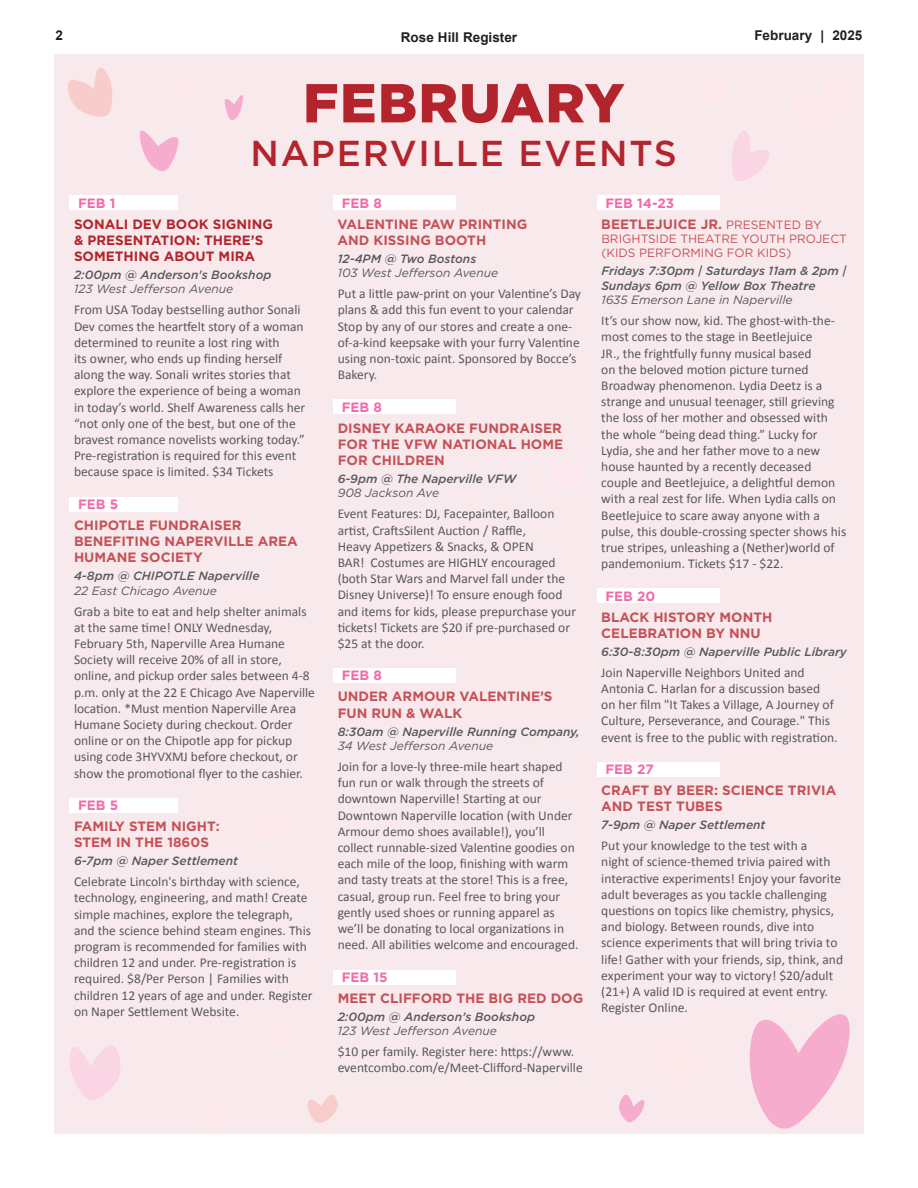
<style>
.page{position:relative;width:918px;height:1188px;background:#fff}
.page>*{position:absolute;margin:0;border:0;box-sizing:border-box;transform-origin:0 0}
.t1{font:900 54.75px "Gotham";letter-spacing:.025em;color:#b4242c}
.t2{font:500 36px "Gotham";letter-spacing:.05em;color:#b4242c}
.t3{font:13.5px/16.2px "Calibri";color:#57585a}
.t4{font:700 13.5px/16.2px "Gotham";color:#c55157}
.t5{font:700 13.5px/16.2px "Gotham";color:#b4242c}
.t6{font:700 13.5px "Gotham";color:#f16ba9}
.t7{font:700 13.5px "Arial";color:#231f20}
.t8{font:italic 500 12px/14.4px "Gotham";color:#57585a}
.t9{font:italic 12px "Gotham";color:#57585a}
.t10{font:12px/14.4px "Gotham";color:#c55157}
.s1{color:#f16ba9}
.s2{font-weight:400;font-size:12px}
</style>
<div class="page">
<div style="left:54px;top:54px;width:810px;height:1080px;background:#f8eaec"></div>
<div style="left:70px;top:196px;width:108px;height:14px;background:#fff"></div>
<div style="left:70px;top:497px;width:108px;height:14px;background:#fff"></div>
<div style="left:70px;top:798px;width:108px;height:15px;background:#fff"></div>
<div style="left:333px;top:196px;width:123px;height:14px;background:#fff"></div>
<div style="left:333px;top:400px;width:123px;height:14px;background:#fff"></div>
<div style="left:333px;top:668px;width:123px;height:15px;background:#fff"></div>
<div style="left:333px;top:970px;width:123px;height:14px;background:#fff"></div>
<div style="left:597px;top:196px;width:123px;height:14px;background:#fff"></div>
<div style="left:597px;top:589px;width:123px;height:14px;background:#fff"></div>
<div style="left:597px;top:762px;width:123px;height:14px;background:#fff"></div>
<svg style="left:749px;top:1014px;width:101px;height:115px"></svg>
<svg style="left:68px;top:68px;width:45px;height:49px"></svg>
<svg style="left:732px;top:131px;width:37px;height:50px"></svg>
<svg style="left:308px;top:1095px;width:30px;height:28px"></svg>
<svg style="left:619px;top:1095px;width:26px;height:28px"></svg>
<svg style="left:139px;top:130px;width:40px;height:41px"></svg>
<svg style="left:224px;top:95px;width:19px;height:25px"></svg>
<svg style="left:70px;top:1045px;width:50px;height:55px"></svg>
<p class="t7" style="left:56px;top:26px;width:9px">2</p>
<p class="t7" style="left:401px;top:28px;width:118px">Rose Hill Register</p>
<p class="t7" style="left:754px;top:26px;width:110px">February | 2025</p>
<h1 class="t1" style="left:303px;top:65px;width:323px">FEBRUARY</h1>
<h2 class="t2" style="left:250px;top:129px;width:428px">NAPERVILLE EVENTS</h2>
<p class="t6" style="left:78px;top:194px;width:39px">FEB 1</p>
<p class="t5" style="left:74px;top:216px;width:200px">SONALI DEV BOOK SIGNING &amp; PRESENTATION: THERE’S<br>SOMETHING ABOUT MIRA</p>
<p class="t8" style="left:74px;top:267px;width:199px">2:00pm @ Anderson's Bookshop</p>
<p class="t9" style="left:74px;top:281px;width:161px">123 West Jefferson Avenue</p>
<p class="t3" style="left:74px;top:301px;width:233px">From USA Today bestselling author Sonali Dev comes the heartfelt story of a woman determined to reunite a lost ring with<br>its owner, who ends up finding herself along the way. Sonali writes stories that explore the experience of being a woman in today’s world. Shelf Awareness calls her “not only one of the best, but one of the bravest romance novelists working today.” Pre-registration is required for this event because space is limited. $34 Tickets</p>
<p class="t6" style="left:78px;top:495px;width:42px">FEB 5</p>
<p class="t4" style="left:74px;top:517px;width:225px">CHIPOTLE FUNDRAISER<br>BENEFITING NAPERVILLE AREA<br>HUMANE SOCIETY</p>
<p class="t8" style="left:74px;top:569px;width:187px">4-8pm @ CHIPOTLE Naperville</p>
<p class="t9" style="left:74px;top:583px;width:144px">22 East Chicago Avenue</p>
<p class="t3" style="left:74px;top:603px;width:242px">Grab a bite to eat and help shelter animals at the same time! ONLY Wednesday, February 5th, Naperville Area Humane Society will receive 20% of all in store, online, and pickup order sales between 4-8 p.m. only at the 22 E Chicago Ave Naperville location. *Must mention Naperville Area Humane Society during checkout. Order online or on the Chipotle app for pickup using code 3HYVXMJ before checkout, or show the promotional flyer to the cashier.</p>
<p class="t6" style="left:78px;top:796px;width:42px">FEB 5</p>
<p class="t4" style="left:74px;top:818px;width:147px">FAMILY STEM NIGHT:<br>STEM IN THE 1860S</p>
<p class="t8" style="left:74px;top:854px;width:166px">6-7pm @ Naper Settlement</p>
<p class="t3" style="left:74px;top:873px;width:240px">Celebrate Lincoln's birthday with science, technology, engineering, and math! Create simple machines, explore the telegraph, and the science behind steam engines. This program is recommended for families with children 12 and under. Pre-registration is required. $8/Per Person | Families with children 12 years of age and under. Register on Naper Settlement Website.</p>
<p class="t6" style="left:342px;top:194px;width:42px">FEB 8</p>
<p class="t4" style="left:338px;top:216px;width:191px">VALENTINE PAW PRINTING<br>AND KISSING BOOTH</p>
<p class="t8" style="left:338px;top:251px;width:140px">12-4PM @ Two Bostons</p>
<p class="t9" style="left:338px;top:265px;width:162px">103 West Jefferson Avenue</p>
<p class="t3" style="left:338px;top:285px;width:245px">Put a little paw-print on your Valentine’s Day plans &amp; add this fun event to your calendar Stop by any of our stores and create a one&shy;of-a-kind keepsake with your furry Valentine using non-toxic paint. Sponsored by Bocce’s Bakery.</p>
<p class="t6" style="left:342px;top:398px;width:42px">FEB 8</p>
<p class="t4" style="left:338px;top:420px;width:227px;text-align:justify">DISNEY KARAOKE FUNDRAISER FOR THE VFW NATIONAL HOME FOR CHILDREN</p>
<p class="t8" style="left:338px;top:471px;width:180px">6-9pm @ The Naperville VFW</p>
<p class="t9" style="left:338px;top:485px;width:103px">908 Jackson Ave</p>
<p class="t3" style="left:338px;top:505px;width:240px">Event Features: DJ, Facepainter, Balloon artist, CraftsSilent Auction / Raffle,<br>Heavy Appetizers &amp; Snacks, &amp; OPEN<br>BAR! Costumes are HIGHLY encouraged (both Star Wars and Marvel fall under the Disney Universe)! To ensure enough food and items for kids, please prepurchase your tickets! Tickets are $20 if pre-purchased or $25 at the door.</p>
<p class="t6" style="left:342px;top:667px;width:42px">FEB 8</p>
<p class="t4" style="left:338px;top:688px;width:216px">UNDER ARMOUR VALENTINE’S<br>FUN RUN &amp; WALK</p>
<p class="t8" style="left:338px;top:724px;width:244px">8:30am @ Naperville Running Company,</p>
<p class="t9" style="left:338px;top:738px;width:157px">34 West Jefferson Avenue</p>
<p class="t3" style="left:338px;top:758px;width:242px">Join for a love-ly three-mile heart shaped fun run or walk through the streets of downtown Naperville! Starting at our Downtown Naperville location (with Under Armour demo shoes available!), you’ll collect runnable-sized Valentine goodies on each mile of the loop, finishing with warm and tasty treats at the store! This is a free, casual, group run. Feel free to bring your gently used shoes or running apparel as we’ll be donating to local organizations in need. All abilities welcome and encouraged.</p>
<p class="t6" style="left:342px;top:968px;width:47px">FEB 15</p>
<p class="t4" style="left:338px;top:990px;width:247px">MEET CLIFFORD THE BIG RED DOG</p>
<p class="t8" style="left:338px;top:1009px;width:199px">2:00pm @ Anderson’s Bookshop</p>
<p class="t9" style="left:338px;top:1023px;width:161px">123 West Jefferson Avenue</p>
<p class="t3" style="left:338px;top:1043px;width:247px">$10 per family. Register here: https://www. eventcombo.com/e/Meet-Clifford-Naperville</p>
<p class="t4" style="left:601px;top:192px;width:222px;line-height:21px;text-indent:4px"><span class="s1">FEB 14-23<br></span>BEETLEJUICE JR. <span class="s2">PRESENTED BY</span></p>
<p class="t10" style="left:601px;top:231px;width:247px">BRIGHTSIDE THEATRE YOUTH PROJECT (KIDS PERFORMING FOR KIDS)</p>
<p class="t8" style="left:601px;top:264px;width:247px">Fridays 7:30pm | Saturdays 11am &amp; 2pm |<br>Sundays 6pm @ Yellow Box Theatre</p>
<p class="t9" style="left:601px;top:292px;width:193px">1635 Emerson Lane in Naperville</p>
<p class="t3" style="left:601px;top:312px;width:246px">It’s our show now, kid. The ghost-with-the&shy;most comes to the stage in Beetlejuice<br>JR., the frightfully funny musical based<br>on the beloved motion picture turned Broadway phenomenon. Lydia Deetz is a strange and unusual teenager, still grieving the loss of her mother and obsessed with the whole “being dead thing.” Lucky for Lydia, she and her father move to a new house haunted by a recently deceased couple and Beetlejuice, a delightful demon with a real zest for life. When Lydia calls on Beetlejuice to scare away anyone with a pulse, this double-crossing specter shows his true stripes, unleashing a (Nether)world of pandemonium. Tickets $17 - $22.</p>
<p class="t6" style="left:605px;top:587px;width:51px">FEB 20</p>
<p class="t4" style="left:601px;top:609px;width:173px">BLACK HISTORY MONTH<br>CELEBRATION BY NNU</p>
<p class="t8" style="left:601px;top:644px;width:247px">6:30-8:30pm @ Naperville Public Library</p>
<p class="t3" style="left:601px;top:664px;width:238px">Join Naperville Neighbors United and Antonia C. Harlan for a discussion based on her film "It Takes a Village, A Journey of Culture, Perseverance, and Courage." This event is free to the public with registration.</p>
<p class="t6" style="left:605px;top:760px;width:50px">FEB 27</p>
<p class="t4" style="left:601px;top:782px;width:237px">CRAFT BY BEER: SCIENCE TRIVIA<br>AND TEST TUBES</p>
<p class="t8" style="left:601px;top:818px;width:166px">7-9pm @ Naper Settlement</p>
<p class="t3" style="left:601px;top:837px;width:243px">Put your knowledge to the test with a<br>night of science-themed trivia paired with interactive experiments! Enjoy your favorite adult beverages as you tackle challenging questions on topics like chemistry, physics, and biology. Between rounds, dive into science experiments that will bring trivia to life! Gather with your friends, sip, think, and experiment your way to victory! $20/adult (21+) A valid ID is required at event entry.<br>Register Online.</p>
</div>
